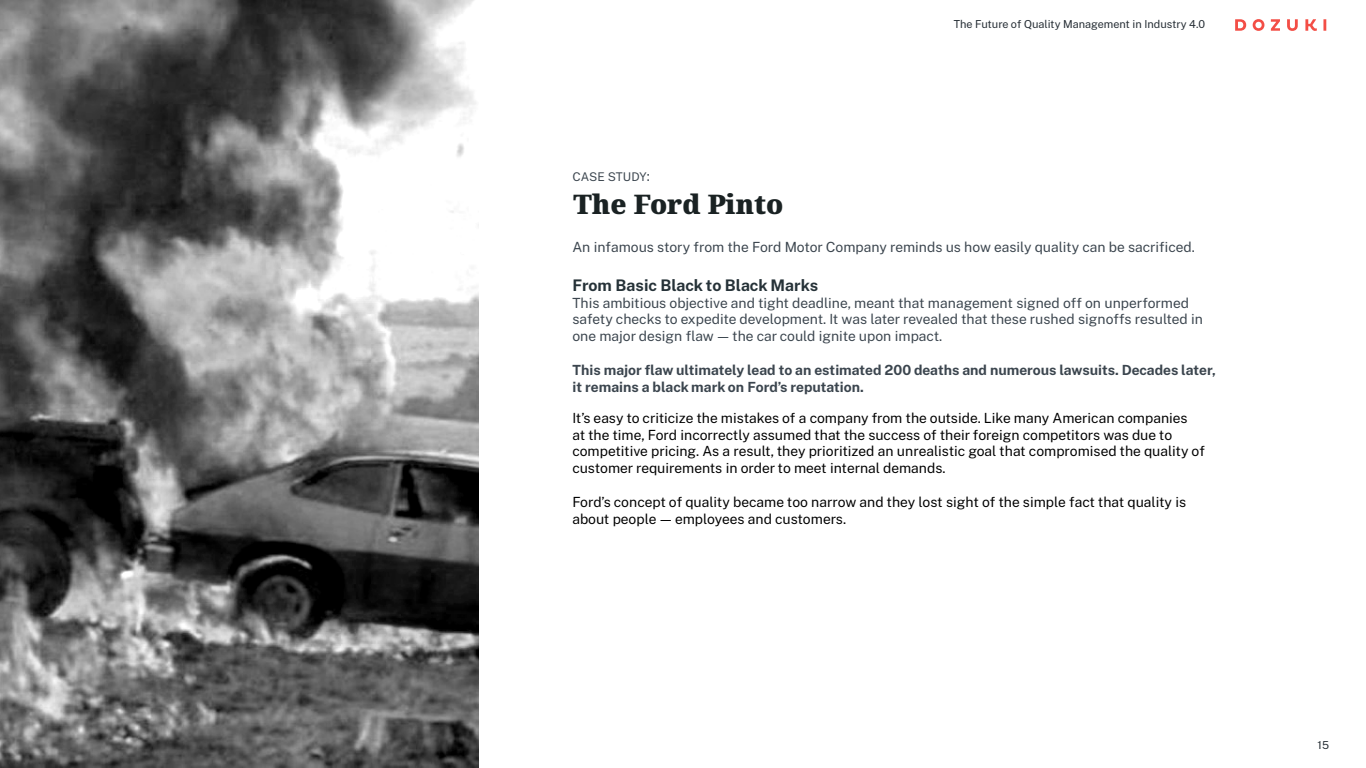
<style>
.page{position:relative;width:1366px;height:768px;background:#fff}
.page>*{position:absolute;margin:0;border:0;box-sizing:border-box;transform-origin:0 0}
.t1{font:900 27px "Noto Serif";color:#1a2223}
.t2{font:700 16px "Public Sans";color:#263238}
.t3{font:14px/16.8px "Public Sans";color:#000}
.t4{font:14px/16.8px "Public Sans";color:#3b454e}
.t5{font:700 14px/16.8px "Public Sans";color:#3b454e}
.t6{font:12px "Public Sans";color:#3b454e}
.t7{font:11px "Public Sans";color:#242c33}
.s1{font-size:14px}
</style>
<div class="page">
<svg style="left:1235px;top:19px;width:91px;height:12px"></svg>
<img style="left:0;top:0;width:478px;height:768px">
<p class="t6" style="left:572px;top:168px;width:79px">CASE STUDY<span class="s1">:</span></p>
<p class="t7" style="left:954px;top:16px;width:253px">The Future of Quality Management in Industry 4.0</p>
<h1 class="t1" style="left:573px;top:185px;width:211px">The Ford Pinto</h1>
<p class="t4" style="left:572px;top:238px;width:624px">An infamous story from the Ford Motor Company reminds us how easily quality can be sacrificed.</p>
<p class="t2" style="left:572px;top:272px;width:247px">From Basic Black to Black Marks</p>
<p class="t4" style="left:572px;top:293px;width:632px">This ambitious objective and tight deadline, meant that management signed off on unperformed safety checks to expedite development. It was later revealed that these rushed signoffs resulted in one major design flaw — the car could ignite upon impact.</p>
<p class="t5" style="left:572px;top:361px;width:645px">This major flaw ultimately lead to an estimated 200 deaths and numerous lawsuits. Decades later, it remains a black mark on Ford’s reputation.</p>
<p class="t3" style="left:572px;top:409px;width:634px">It’s easy to criticize the mistakes of a company from the outside. Like many American companies<br>at the time, Ford incorrectly assumed that the success of their foreign competitors was due to competitive pricing. As a result, they prioritized an unrealistic goal that compromised the quality of customer requirements in order to meet internal demands.</p>
<p class="t3" style="left:572px;top:493px;width:615px">Ford’s concept of quality became too narrow and they lost sight of the simple fact that quality is about people — employees and customers.</p>
<p class="t7" style="left:1318px;top:736px;width:13px">15</p>
</div>
